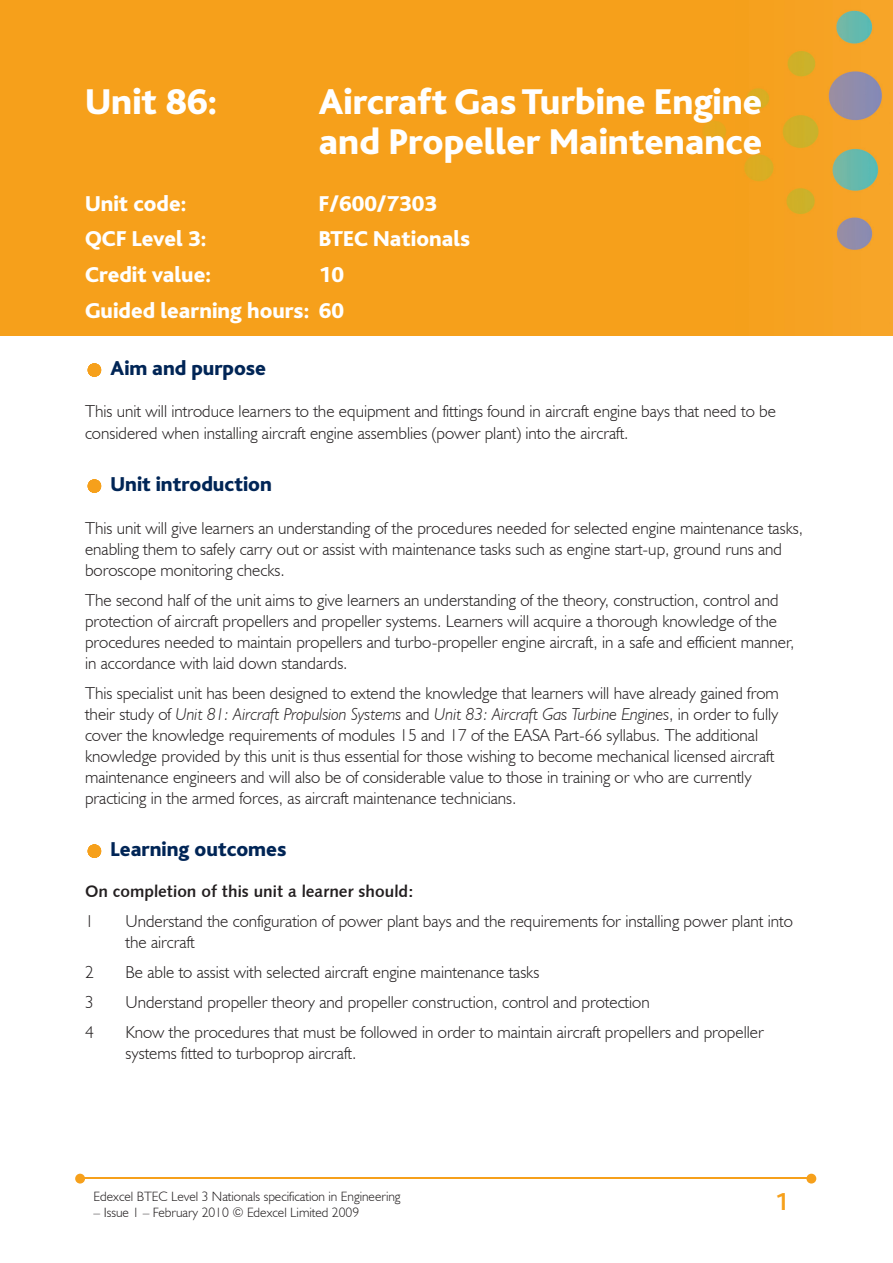
<style>
.page{position:relative;width:893px;height:1263px;background:#fff}
.page>*{position:absolute;margin:0;border:0;box-sizing:border-box;transform-origin:0 0}
.t1{font:800 37.5px/40.5px "Bliss";color:#fff}
.t2{font:700 25.5px "Bliss";color:#f6a01b}
.t3{font:800 22.5px/35.7px "Bliss";color:#fff;text-align:right}
.t4{font:800 21px "Bliss";color:#002556}
.t5{font:300 17.25px/21px "Humanist 521 BT";color:#231f20}
.t6{font:16.5px "Humanist 531 BT Bold A";color:#231f20}
.t7{font:300 13.5px "Humanist 521 BT";color:#231f20}
.s1{font-style:italic}
</style>
<div class="page">
<img style="left:0;top:0;width:893px;height:336px">
<hr style="left:83px;top:1178px;width:727px;height:1px;background:#f6a01b">
<svg style="left:806px;top:1174px;width:10px;height:9px"></svg>
<svg style="left:75px;top:1174px;width:10px;height:9px"></svg>
<svg style="left:88px;top:363px;width:13px;height:14px"></svg>
<svg style="left:88px;top:479px;width:13px;height:14px"></svg>
<svg style="left:88px;top:844px;width:13px;height:14px"></svg>
<h1 class="t1" style="left:85px;top:82px;width:134px">Unit 86:</h1>
<h1 class="t1" style="left:319px;top:82px;width:445px">Aircraft Gas Turbine Engine and Propeller Maintenance</h1>
<h3 class="t3" style="left:85px;top:186px;width:103px">Unit code:</h3>
<h3 class="t3" style="left:319px;top:186px;width:120px">F/600/7303</h3>
<h3 class="t3" style="left:85px;top:222px;width:123px">QCF Level 3:</h3>
<h3 class="t3" style="left:319px;top:222px;width:153px">BTEC Nationals</h3>
<h3 class="t3" style="left:85px;top:258px;width:128px">Credit value:</h3>
<h3 class="t3" style="left:85px;top:258px;width:261px">10<br>Guided learning hours: 60</h3>
<p class="t4" style="left:111px;top:357px;width:157px">Aim and purpose</p>
<p class="t5" style="left:85px;top:401px;width:692px">This unit will introduce learners to the equipment and fittings found in aircraft engine bays that need to be considered when installing aircraft engine assemblies (power plant) into the aircraft.</p>
<p class="t4" style="left:111px;top:473px;width:163px">Unit introduction</p>
<p class="t5" style="left:85px;top:517px;width:720px">This unit will give learners an understanding of the procedures needed for selected engine maintenance tasks, enabling them to safely carry out or assist with maintenance tasks such as engine start-up, ground runs and boroscope monitoring checks.</p>
<p class="t5" style="left:85px;top:589px;width:711px">The second half of the unit aims to give learners an understanding of the theory, construction, control and protection of aircraft propellers and propeller systems. Learners will acquire a thorough knowledge of the procedures needed to maintain propellers and turbo-propeller engine aircraft, in a safe and efficient manner, in accordance with laid down standards.</p>
<p class="t5" style="left:85px;top:682px;width:695px">This specialist unit has been designed to extend the knowledge that learners will have already gained from their study of <span class="s1">Unit 81: Aircraft Propulsion Systems</span> and <span class="s1">Unit 83: Aircraft Gas Turbine Engines</span>, in order to fully cover the knowledge requirements of modules 15 and 17 of the EASA Part-66 syllabus. The additional knowledge provided by this unit is thus essential for those wishing to become mechanical licensed aircraft maintenance engineers and will also be of considerable value to those in training or who are currently practicing in the armed forces, as aircraft maintenance technicians.</p>
<p class="t4" style="left:111px;top:838px;width:177px">Learning outcomes</p>
<p class="t6" style="left:85px;top:881px;width:330px">On completion of this unit a learner should:</p>
<p class="t5" style="left:85px;top:910px;width:10px">1</p>
<p class="t5" style="left:125px;top:910px;width:669px">Understand the configuration of power plant bays and the requirements for installing power plant into the aircraft</p>
<p class="t5" style="left:85px;top:961px;width:10px">2</p>
<p class="t5" style="left:125px;top:961px;width:415px">Be able to assist with selected aircraft engine maintenance tasks</p>
<p class="t5" style="left:85px;top:991px;width:10px">3</p>
<p class="t5" style="left:125px;top:991px;width:526px">Understand propeller theory and propeller construction, control and protection</p>
<p class="t5" style="left:85px;top:1021px;width:10px">4</p>
<p class="t5" style="left:125px;top:1021px;width:640px">Know the procedures that must be followed in order to maintain aircraft propellers and propeller systems fitted to turboprop aircraft.</p>
<p class="t7" style="left:94px;top:1188px;width:309px">Edexcel BTEC Level 3 Nationals specification in Engineering</p>
<p class="t7" style="left:94px;top:1204px;width:267px">– Issue 1 – February 2010 © Edexcel Limited 2009</p>
<h2 class="t2" style="left:775px;top:1189px;width:15px">1</h2>
</div>
